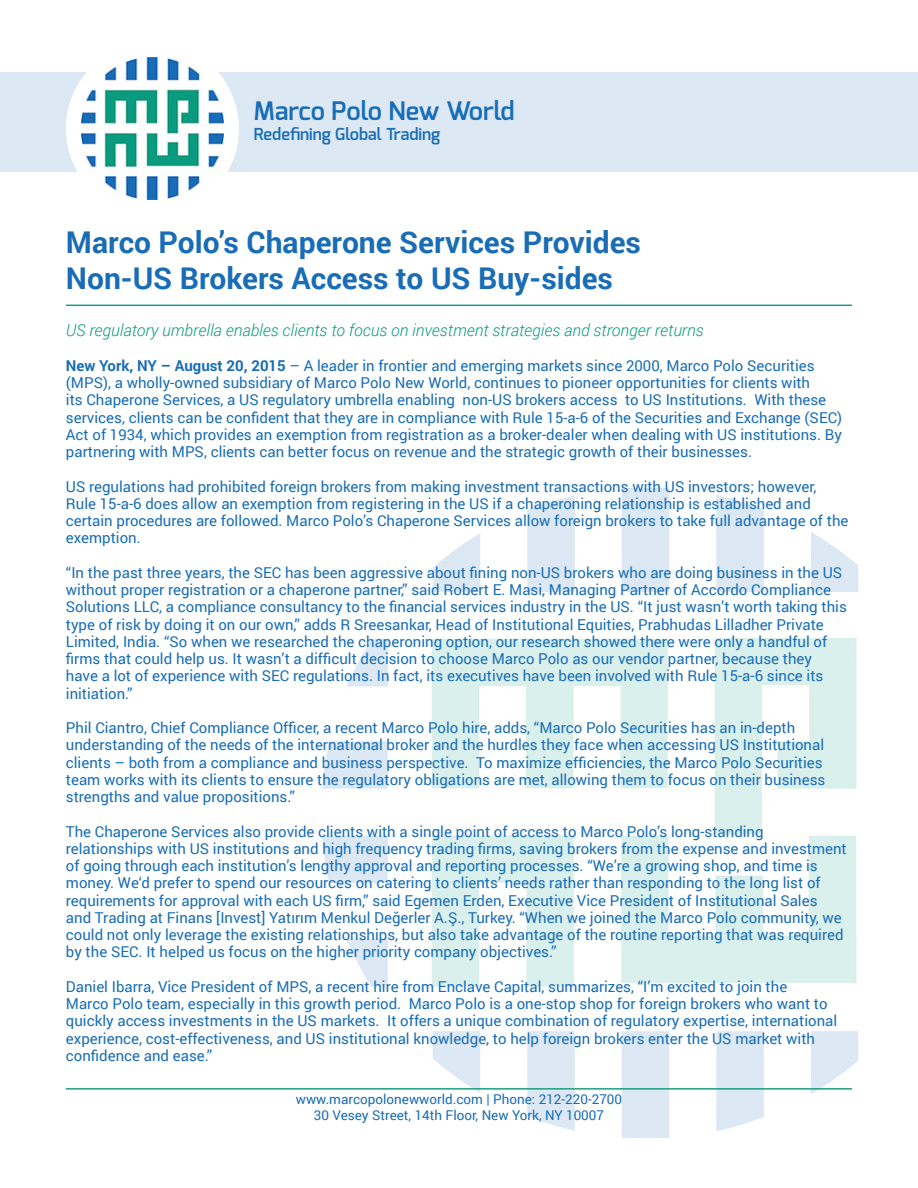
<style>
.page{position:relative;width:918px;height:1188px;background:#fff}
.page>*{position:absolute;margin:0;border:0;box-sizing:border-box;transform-origin:0 0}
.t1{font:700 30px "Roboto";color:#196db6}
.t2{font:600 25.5px "Exo";color:#196db6}
.t3{font:italic 300 16.5px "Roboto";color:#0b9b80}
.t4{font:600 16.5px "Exo";color:#196db6}
.t5{font:15px/17.2px "Roboto";color:#196db6}
.t6{font:13.5px "Roboto";color:#196db6}
.s1{font-weight:700}
</style>
<div class="page">
<div style="left:0;top:72px;width:918px;height:99px;background:#dce9f4"></div>
<div style="left:66px;top:42px;width:173px;height:173px;background:#fff;border-radius:50%"></div>
<img style="left:322px;top:488px;width:537px;height:649px">
<img style="left:81px;top:57px;width:143px;height:143px">
<hr style="left:66px;top:305px;width:786px;height:1px;background:#1d9d81">
<hr style="left:66px;top:1088px;width:786px;height:2px;background:#1d9d81">
<p class="t2" style="left:254px;top:95px;width:262px">Marco Polo New World</p>
<p class="t4" style="left:254px;top:124px;width:188px">Redefining Global Trading</p>
<p class="t1" style="left:66px;top:221px;width:577px">Marco Polo’s Chaperone Services Provides</p>
<p class="t1" style="left:66px;top:257px;width:549px">Non-US Brokers Access to US Buy-sides</p>
<p class="t3" style="left:66px;top:318px;width:639px">US regulatory umbrella enables clients to focus on investment strategies and stronger returns</p>
<p class="t5" style="left:66px;top:356px;width:778px"><span class="s1">New York, NY – August 20, 2015</span> – A leader in frontier and emerging markets since 2000, Marco Polo Securities (MPS), a wholly-owned subsidiary of Marco Polo New World, continues to pioneer opportunities for clients with<br>its Chaperone Services, a US regulatory umbrella enabling non-US brokers access to US Institutions. With these services, clients can be confident that they are in compliance with Rule 15-a-6 of the Securities and Exchange (SEC)<br>Act of 1934, which provides an exemption from registration as a broker-dealer when dealing with US institutions. By partnering with MPS, clients can better focus on revenue and the strategic growth of their businesses.</p>
<p class="t5" style="left:66px;top:477px;width:784px">US regulations had prohibited foreign brokers from making investment transactions with US investors; however, Rule 15-a-6 does allow an exemption from registering in the US if a chaperoning relationship is established and certain procedures are followed. Marco Polo’s Chaperone Services allow foreign brokers to take full advantage of the exemption.</p>
<p class="t5" style="left:66px;top:563px;width:782px">“In the past three years, the SEC has been aggressive about fining non-US brokers who are doing business in the US without proper registration or a chaperone partner,” said Robert E. Masi, Managing Partner of Accordo Compliance Solutions LLC, a compliance consultancy to the financial services industry in the US. “It just wasn’t worth taking this type of risk by doing it on our own,” adds R Sreesankar, Head of Institutional Equities, Prabhudas Lilladher Private Limited, India. “So when we researched the chaperoning option, our research showed there were only a handful of firms that could help us. It wasn’t a difficult decision to choose Marco Polo as our vendor partner, because they have a lot of experience with SEC regulations. In fact, its executives have been involved with Rule 15-a-6 since its initiation.”</p>
<p class="t5" style="left:66px;top:718px;width:761px">Phil Ciantro, Chief Compliance Officer, a recent Marco Polo hire, adds, “Marco Polo Securities has an in-depth understanding of the needs of the international broker and the hurdles they face when accessing US Institutional clients – both from a compliance and business perspective. To maximize efficiencies, the Marco Polo Securities team works with its clients to ensure the regulatory obligations are met, allowing them to focus on their business strengths and value propositions.”</p>
<p class="t5" style="left:66px;top:822px;width:782px">The Chaperone Services also provide clients with a single point of access to Marco Polo’s long-standing relationships with US institutions and high frequency trading firms, saving brokers from the expense and investment of going through each institution’s lengthy approval and reporting processes. “We’re a growing shop, and time is money. We‘d prefer to spend our resources on catering to clients’ needs rather than responding to the long list of requirements for approval with each US firm,” said Egemen Erden, Executive Vice President of Institutional Sales<br>and Trading at Finans [Invest] Yatırım Menkul Değerler A.Ş., Turkey. “When we joined the Marco Polo community, we could not only leverage the existing relationships, but also take advantage of the routine reporting that was required by the SEC. It helped us focus on the higher priority company objectives.”</p>
<p class="t5" style="left:66px;top:977px;width:773px">Daniel Ibarra, Vice President of MPS, a recent hire from Enclave Capital, summarizes, “I’m excited to join the<br>Marco Polo team, especially in this growth period. Marco Polo is a one-stop shop for foreign brokers who want to quickly access investments in the US markets. It offers a unique combination of regulatory expertise, international experience, cost-effectiveness, and US institutional knowledge, to help foreign brokers enter the US market with confidence and ease.”</p>
<p class="t6" style="left:296px;top:1089px;width:328px">www.marcopolonewworld.com | Phone: 212-220-2700</p>
<p class="t6" style="left:314px;top:1106px;width:292px">30 Vesey Street, 14th Floor, New York, NY 10007</p>
</div>
